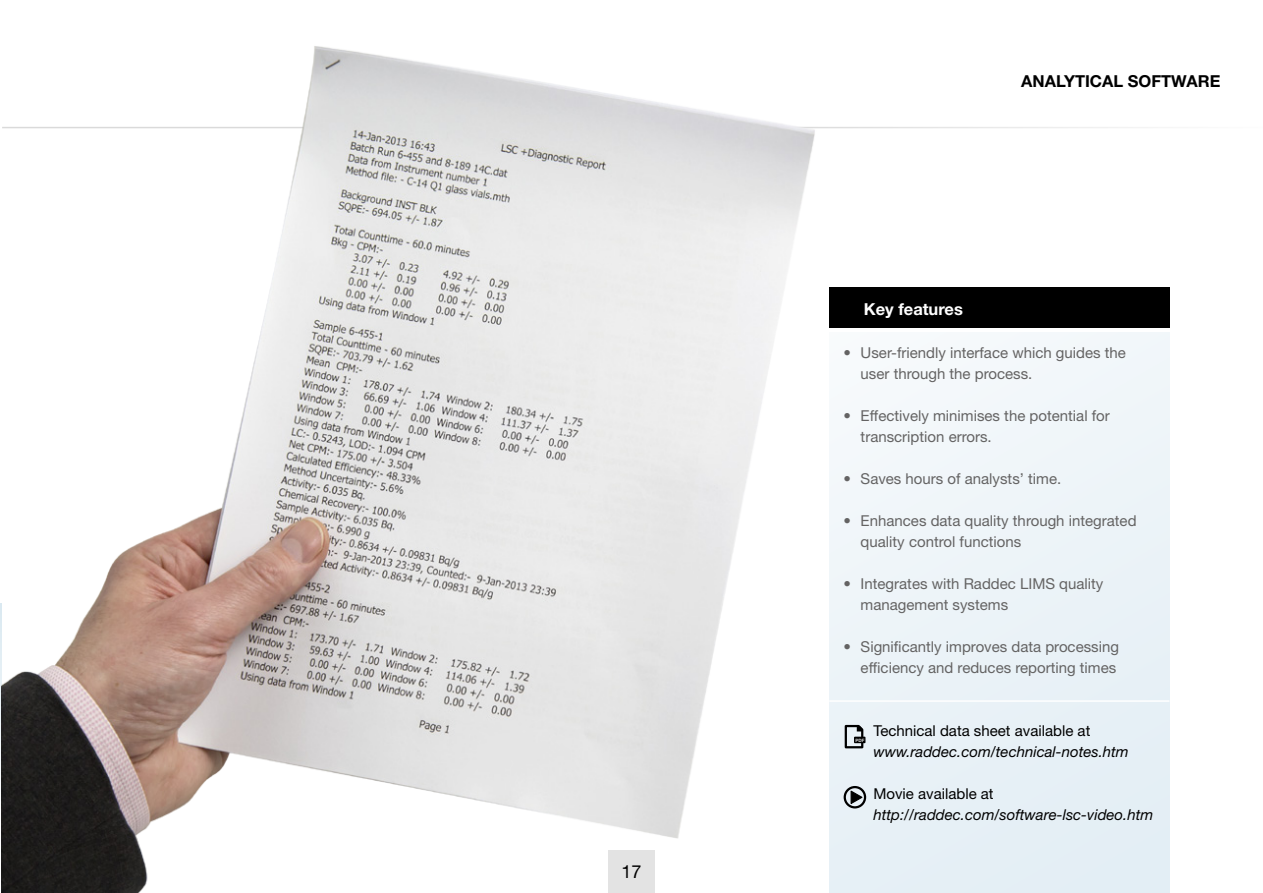
<style>
.page{position:relative;width:1263px;height:893px;background:#fff}
.page>*{position:absolute;margin:0;border:0;box-sizing:border-box;transform-origin:0 0}
.t1{font:18px "Helvetica Neue LT Std";color:#000}
.t2{font:700 16.5px "Helvetica Neue LT Std";color:#000}
.t3{font:700 16.5px "Helvetica Neue LT Std";color:#fff}
.t4{font:15px/21px "Helvetica Neue LT Std";color:#646363}
.t5{font:italic 15px "Helvetica Neue LT Std";color:#000}
.t6{font:15px "Helvetica Neue LT Std";color:#000}
.t7{font:700 4.5px "Helvetica Neue LT Std";color:#dadada}
</style>
<div class="page">
<hr style="left:2px;top:127px;width:1261px;height:1px;background:#dadada">
<hr style="left:0;top:603px;width:1px;height:206px;background:#dae9f1">
<img style="left:1px;top:46px;width:877px;height:847px">
<div style="left:829px;top:287px;width:340px;height:40px;background:#000"></div>
<div style="left:829px;top:333px;width:340px;height:560px;background:#ebf3f8"></div>
<hr style="left:829px;top:700px;width:340px;height:2px;background:#fff">
<svg style="left:844px;top:724px;width:20px;height:25px"></svg>
<div style="left:854px;top:737px;width:11px;height:6px;border:2px solid #000"></div>
<svg style="left:850px;top:789px;width:14px;height:16px"></svg>
<div style="left:844px;top:786px;width:22px;height:22px;border:2px solid #000;border-radius:50%"></div>
<p class="t1" style="left:621px;top:861px;width:22px">17</p>
<p class="t2" style="left:1021px;top:71px;width:201px">ANALYTICAL SOFTWARE</p>
<p class="t3" style="left:864px;top:299px;width:101px">Key features</p>
<p class="t4" style="left:861px;top:342px;width:267px;text-indent:-17px">• User-friendly interface which guides the user through the process.</p>
<p class="t4" style="left:861px;top:405px;width:251px;text-indent:-17px">• Effectively minimises the potential for transcription errors.</p>
<p class="t4" style="left:844px;top:468px;width:219px">• Saves hours of analysts’ time.</p>
<p class="t4" style="left:861px;top:510px;width:277px;text-indent:-17px">• Enhances data quality through integrated quality control functions</p>
<p class="t4" style="left:861px;top:573px;width:244px;text-indent:-17px">• Integrates with Raddec LIMS quality management systems</p>
<p class="t4" style="left:844px;top:636px;width:277px;text-align:right">• Significantly improves data processing efficiency and reduces reporting times</p>
<p class="t7" style="left:855px;top:737px;width:11px">PDF</p>
<p class="t6" style="left:873px;top:722px;width:218px">Technical data sheet available at</p>
<p class="t5" style="left:873px;top:742px;width:257px">www.raddec.com/technical-notes.htm</p>
<p class="t6" style="left:873px;top:785px;width:122px">Movie available at</p>
<p class="t5" style="left:873px;top:805px;width:281px">http://raddec.com/software-lsc-video.htm</p>
</div>
